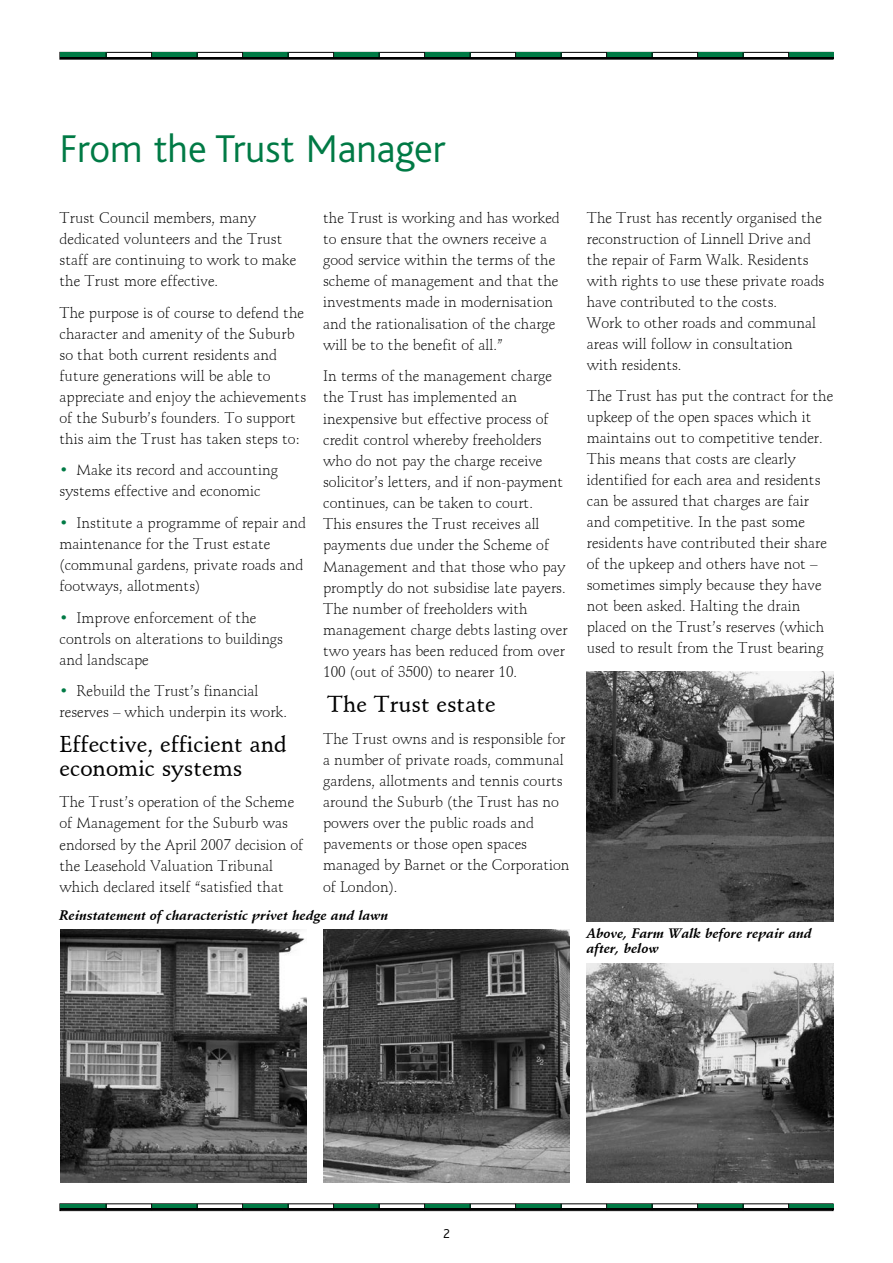
<style>
.page{position:relative;width:893px;height:1263px;background:#fff}
.page>*{position:absolute;margin:0;border:0;box-sizing:border-box;transform-origin:0 0}
.t1{font:300 40.5px "Bliss";color:#007a45}
.t2{font:22.5px/24px "Schneidler BT Medium";color:#000}
.t3{font:15px/21px "Schneidler BT Light";color:#000}
.t4{font:italic 13.5px/15px "Schneidler BT Bold";color:#000}
.t5{font:300 13.5px "Bliss";color:#000}
.s1{color:#007a45}
</style>
<div class="page">
<div style="left:60px;top:1203px;width:773px;height:8px;border:1px solid #000"></div>
<div style="left:60px;top:52px;width:773px;height:8px;border:1px solid #000"></div>
<div style="left:60px;top:52px;width:46px;height:6px;background:#007a45"></div>
<div style="left:152px;top:52px;width:45px;height:6px;background:#007a45"></div>
<div style="left:243px;top:52px;width:45px;height:6px;background:#007a45"></div>
<div style="left:334px;top:52px;width:45px;height:6px;background:#007a45"></div>
<div style="left:425px;top:52px;width:45px;height:6px;background:#007a45"></div>
<div style="left:516px;top:52px;width:45px;height:6px;background:#007a45"></div>
<div style="left:607px;top:52px;width:45px;height:6px;background:#007a45"></div>
<div style="left:698px;top:52px;width:45px;height:6px;background:#007a45"></div>
<div style="left:789px;top:52px;width:44px;height:6px;background:#007a45"></div>
<hr style="left:60px;top:57px;width:773px;height:2px;background:#000">
<div style="left:60px;top:1204px;width:46px;height:6px;background:#007a45"></div>
<div style="left:152px;top:1204px;width:45px;height:6px;background:#007a45"></div>
<div style="left:243px;top:1204px;width:45px;height:6px;background:#007a45"></div>
<div style="left:334px;top:1204px;width:45px;height:6px;background:#007a45"></div>
<div style="left:425px;top:1204px;width:45px;height:6px;background:#007a45"></div>
<div style="left:516px;top:1204px;width:45px;height:6px;background:#007a45"></div>
<div style="left:607px;top:1204px;width:45px;height:6px;background:#007a45"></div>
<div style="left:698px;top:1204px;width:45px;height:6px;background:#007a45"></div>
<div style="left:789px;top:1204px;width:44px;height:6px;background:#007a45"></div>
<hr style="left:60px;top:1208px;width:773px;height:2px;background:#000">
<img style="left:587px;top:672px;width:246px;height:250px">
<img style="left:587px;top:964px;width:246px;height:218px">
<img style="left:60px;top:929px;width:246px;height:253px">
<img style="left:323px;top:929px;width:247px;height:253px">
<h1 class="t1" style="left:60px;top:127px;width:387px">From the Trust Manager</h1>
<p class="t3" style="left:60px;top:207px;width:238px">Trust Council members, many dedicated volunteers and the Trust staff are continuing to work to make the Trust more effective.</p>
<p class="t3" style="left:60px;top:302px;width:248px">The purpose is of course to defend the character and amenity of the Suburb so that both current residents and future generations will be able to appreciate and enjoy the achievements of the Suburb’s founders. To support this aim the Trust has taken steps to:</p>
<p class="t3" style="left:60px;top:460px;width:220px"><span class="s1">•</span> Make its record and accounting systems effective and economic</p>
<p class="t3" style="left:60px;top:512px;width:248px"><span class="s1">•</span> Institute a programme of repair and maintenance for the Trust estate (communal gardens, private roads and footways, allotments)</p>
<p class="t3" style="left:60px;top:607px;width:225px"><span class="s1">•</span> Improve enforcement of the controls on alterations to buildings and landscape</p>
<p class="t3" style="left:60px;top:681px;width:229px"><span class="s1">•</span> Rebuild the Trust’s financial reserves – which underpin its work.</p>
<h2 class="t2" style="left:60px;top:732px;width:229px">Effective, efficient and economic systems</h2>
<p class="t3" style="left:60px;top:792px;width:245px">The Trust’s operation of the Scheme of Management for the Suburb was endorsed by the April 2007 decision of the Leasehold Valuation Tribunal which declared itself “satisfied that</p>
<p class="t3" style="left:323px;top:207px;width:238px">the Trust is working and has worked to ensure that the owners receive a good service within the terms of the scheme of management and that the investments made in modernisation and the rationalisation of the charge will be to the benefit of all.”</p>
<p class="t3" style="left:323px;top:366px;width:246px">In terms of the management charge the Trust has implemented an inexpensive but effective process of credit control whereby freeholders who do not pay the charge receive solicitor’s letters, and if non-payment continues, can be taken to court.<br>This ensures the Trust receives all payments due under the Scheme of Management and that those who pay promptly do not subsidise late payers.<br>The number of freeholders with management charge debts lasting over two years has been reduced from over 100 (out of 3500) to nearer 10.</p>
<h2 class="t2" style="left:327px;top:692px;width:170px">The Trust estate</h2>
<p class="t3" style="left:323px;top:728px;width:248px">The Trust owns and is responsible for a number of private roads, communal gardens, allotments and tennis courts around the Suburb (the Trust has no powers over the public roads and pavements or those open spaces managed by Barnet or the Corporation of London).</p>
<p class="t4" style="left:60px;top:907px;width:330px">Reinstatement of characteristic privet hedge and lawn</p>
<p class="t3" style="left:587px;top:207px;width:239px">The Trust has recently organised the reconstruction of Linnell Drive and the repair of Farm Walk. Residents with rights to use these private roads have contributed to the costs.<br>Work to other roads and communal areas will follow in consultation with residents.</p>
<p class="t3" style="left:587px;top:386px;width:248px">The Trust has put the contract for the upkeep of the open spaces which it maintains out to competitive tender.<br>This means that costs are clearly identified for each area and residents can be assured that charges are fair and competitive. In the past some residents have contributed their share of the upkeep and others have not – sometimes simply because they have not been asked. Halting the drain placed on the Trust’s reserves (which used to result from the Trust bearing</p>
<p class="t4" style="left:587px;top:926px;width:227px">Above, Farm Walk before repair and after, below</p>
<p class="t5" style="left:443px;top:1227px;width:8px">2</p>
</div>
